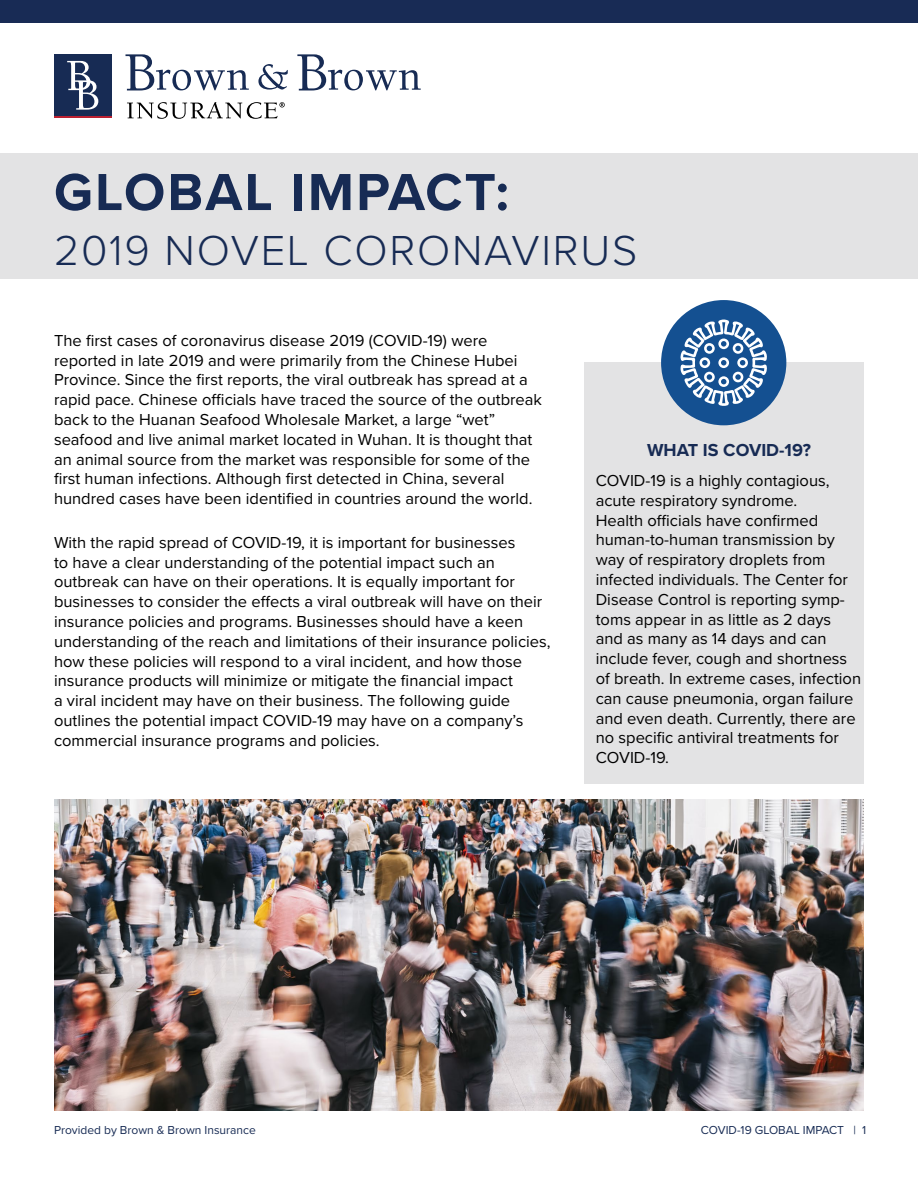
<style>
.page{position:relative;width:918px;height:1188px;background:#fff}
.page>*{position:absolute;margin:0;border:0;box-sizing:border-box;transform-origin:0 0}
.t1{font:700 54px "Proxima Nova";letter-spacing:.04em;color:#172b54}
.t2{font:300 43.5px "Proxima Nova";letter-spacing:.04em;color:#172b54}
.t3{font:700 18px "Proxima Nova";color:#172b54}
.t4{font:16.5px/19.8px "Proxima Nova";color:#000}
.t5{font:12px "Proxima Nova";color:#172b54}
</style>
<div class="page">
<div style="left:0;top:0;width:918px;height:23px;background:#182b55"></div>
<div style="left:0;top:154px;width:918px;height:125px;background:#e3e3e4"></div>
<div style="left:54px;top:54px;width:58px;height:63px;background:#172b54"></div>
<svg style="left:258px;top:64px;width:30px;height:26px"></svg>
<svg style="left:126px;top:54px;width:123px;height:36px"></svg>
<svg style="left:297px;top:54px;width:124px;height:36px"></svg>
<svg style="left:67px;top:61px;width:31px;height:49px"></svg>
<hr style="left:54px;top:117px;width:58px;height:1px;background:#bb2031">
<svg style="left:127px;top:102px;width:158px;height:17px"></svg>
<div style="left:584px;top:363px;width:280px;height:421px;background:#e3e3e4"></div>
<div style="left:661px;top:300px;width:125px;height:125px;background:#145091;border-radius:50%"></div>
<svg style="left:680px;top:319px;width:87px;height:87px"></svg>
<img style="left:54px;top:800px;width:810px;height:311px">
<p class="t1" style="left:54px;top:152px;width:457px">GLOBAL IMPACT:</p>
<p class="t2" style="left:54px;top:218px;width:585px">2019 NOVEL CORONAVIRUS</p>
<p class="t4" style="left:54px;top:330px;width:490px">The first cases of coronavirus disease 2019 (COVID-19) were reported in late 2019 and were primarily from the Chinese Hubei Province. Since the first reports, the viral outbreak has spread at a rapid pace. Chinese officials have traced the source of the outbreak back to the Huanan Seafood Wholesale Market, a large “wet” seafood and live animal market located in Wuhan. It is thought that an animal source from the market was responsible for some of the first human infections. Although first detected in China, several hundred cases have been identified in countries around the world.</p>
<p class="t4" style="left:54px;top:532px;width:498px">With the rapid spread of COVID-19, it is important for businesses<br>to have a clear understanding of the potential impact such an outbreak can have on their operations. It is equally important for businesses to consider the effects a viral outbreak will have on their insurance policies and programs. Businesses should have a keen understanding of the reach and limitations of their insurance policies, how these policies will respond to a viral incident, and how those insurance products will minimize or mitigate the financial impact<br>a viral incident may have on their business. The following guide outlines the potential impact COVID-19 may have on a company’s commercial insurance programs and policies.</p>
<p class="t3" style="left:647px;top:436px;width:166px">WHAT IS COVID-19?</p>
<p class="t4" style="left:596px;top:470px;width:267px">COVID-19 is a highly contagious, acute respiratory syndrome.<br>Health officials have confirmed human-to-human transmission by way of respiratory droplets from infected individuals. The Center for<br>Disease Control is reporting symp&shy;toms appear in as little as 2 days and as many as 14 days and can include fever, cough and shortness of breath. In extreme cases, infection can cause pneumonia, organ failure and even death. Currently, there are no specific antiviral treatments for<br>COVID-19.</p>
<p class="t5" style="left:54px;top:1121px;width:203px">Provided by Brown &amp; Brown Insurance</p>
<p class="t5" style="left:701px;top:1121px;width:167px">COVID-19 GLOBAL IMPACT | 1</p>
</div>
